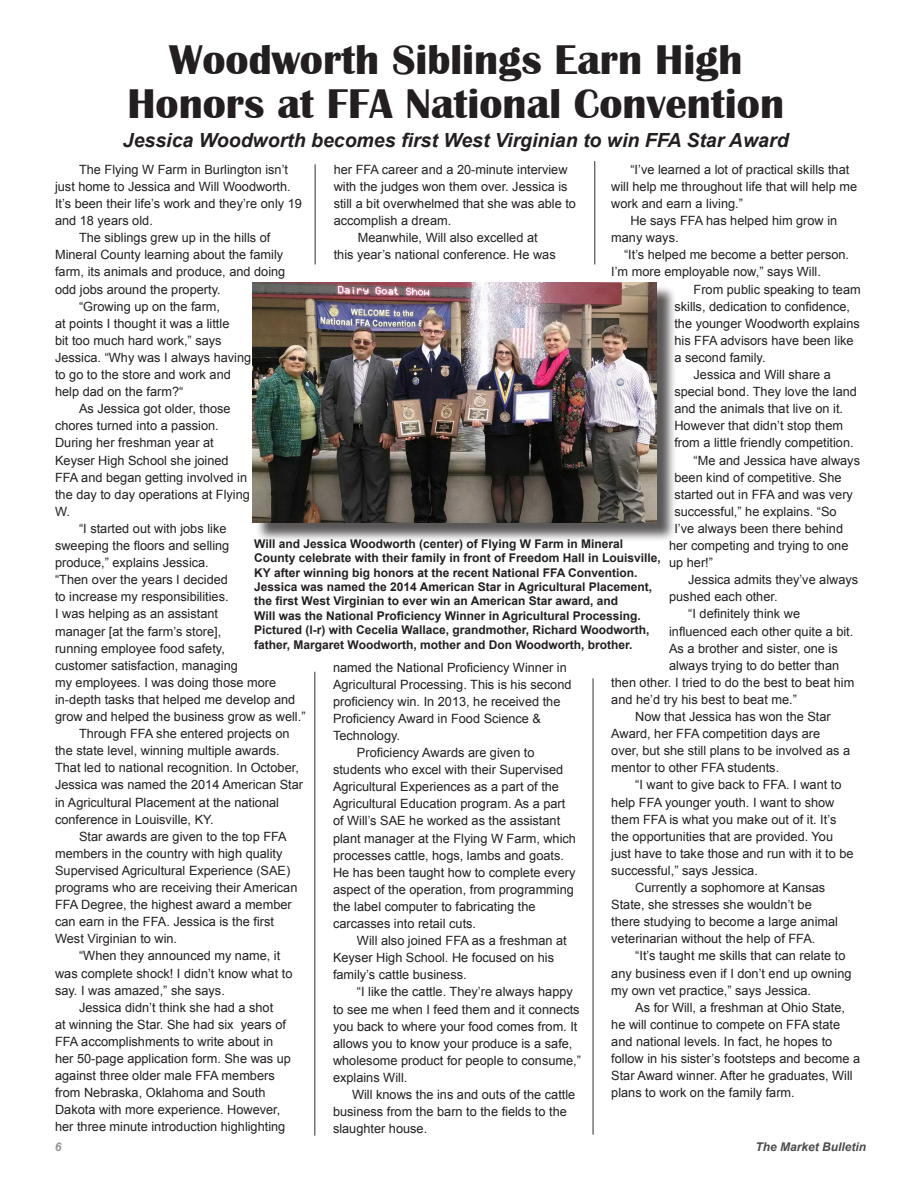
<style>
.page{position:relative;width:918px;height:1188px;background:#fff}
.page>*{position:absolute;margin:0;border:0;box-sizing:border-box;transform-origin:0 0}
.t1{font:700 42.75px/43.5px "Britannic";color:#231f20;text-align:center}
.t2{font:italic 700 19.5px "Arial";color:#231f20}
.t3{font:12.75px/17.1px "Arial";color:#231f20}
.t4{font:700 12px/14.4px "Arial";color:#231f20}
.t5{font:italic 700 12px "Arial";color:#4b4c4d}
.t6{font:italic 700 12px "Arial";color:#939598}
</style>
<div class="page">
<div style="left:255px;top:285px;width:421px;height:257px;background:#231f20;opacity:.75"></div>
<img style="left:253px;top:283px;width:403px;height:239px">
<hr style="left:315px;top:164px;width:1px;height:100px;background:#312f30">
<hr style="left:314px;top:672px;width:1px;height:464px;background:#312f30">
<hr style="left:594px;top:161px;width:1px;height:103px;background:#312f30">
<hr style="left:593px;top:678px;width:1px;height:457px;background:#312f30">
<p class="t1" style="left:127px;top:38px;width:658px">Woodworth Siblings Earn High<br>Honors at FFA National Convention</p>
<p class="t2" style="left:123px;top:127px;width:667px">Jessica Woodworth becomes first West Virginian to win FFA Star Award</p>
<p class="t3" style="left:55px;top:161px;width:248px;text-indent:24px">The Flying W Farm in Burlington isn’t just home to Jessica and Will Woodworth.<br>It’s been their life’s work and they’re only 19 and 18 years old.</p>
<p class="t3" style="left:55px;top:229px;width:232px;text-indent:24px">The siblings grew up in the hills of Mineral County learning about the family farm, its animals and produce, and doing odd jobs around the property.</p>
<p class="t3" style="left:55px;top:298px;width:198px;text-indent:24px">“Growing up on the farm,<br>at points I thought it was a little<br>bit too much hard work,” says<br>Jessica. “Why was I always having to go to the store and work and help dad on the farm?“</p>
<p class="t3" style="left:55px;top:400px;width:196px;text-indent:24px">As Jessica got older, those chores turned into a passion.<br>During her freshman year at<br>Keyser High School she joined<br>FFA and began getting involved in the day to day operations at Flying<br>W.</p>
<p class="t3" style="left:55px;top:520px;width:252px;text-indent:24px">“I started out with jobs like<br>sweeping the floors and selling<br>produce,” explains Jessica.<br>“Then over the years I decided<br>to increase my responsibilities.<br>I was helping as an assistant<br>manager [at the farm’s store],<br>running employee food safety,<br>customer satisfaction, managing<br>my employees. I was doing those more in-depth tasks that helped me develop and grow and helped the business grow as well.”</p>
<p class="t3" style="left:55px;top:725px;width:250px;text-indent:24px">Through FFA she entered projects on the state level, winning multiple awards.<br>That led to national recognition. In October, Jessica was named the 2014 American Star in Agricultural Placement at the national conference in Louisville, KY.</p>
<p class="t3" style="left:79px;top:828px;width:209px">Star awards are given to the top FFA</p>
<p class="t3" style="left:55px;top:845px;width:229px">members in the country with high quality</p>
<p class="t3" style="left:55px;top:862px;width:237px">Supervised Agricultural Experience (SAE)</p>
<p class="t3" style="left:55px;top:879px;width:244px">programs who are receiving their American</p>
<p class="t3" style="left:55px;top:896px;width:238px">FFA Degree, the highest award a member</p>
<p class="t3" style="left:55px;top:913px;width:220px">can earn in the FFA. Jessica is the first</p>
<p class="t3" style="left:55px;top:930px;width:124px">West Virginian to win.</p>
<p class="t3" style="left:79px;top:948px;width:203px">“When they announced my name, it</p>
<p class="t3" style="left:55px;top:965px;width:239px">was complete shock! I didn’t know what to</p>
<p class="t3" style="left:55px;top:982px;width:171px">say. I was amazed,” she says.</p>
<p class="t3" style="left:55px;top:999px;width:237px;text-indent:24px">Jessica didn’t think she had a shot<br>at winning the Star. She had six years of FFA accomplishments to write about in her 50-page application form. She was up against three older male FFA members from Nebraska, Oklahoma and South Dakota with more experience. However, her three minute introduction highlighting</p>
<p class="t3" style="left:611px;top:161px;width:247px;text-indent:19px">“I’ve learned a lot of practical skills that will help me throughout life that will help me work and earn a living.”</p>
<p class="t3" style="left:611px;top:212px;width:228px;text-indent:19px">He says FFA has helped him grow in many ways.</p>
<p class="t3" style="left:611px;top:246px;width:239px;text-indent:13px">“It’s helped me become a better person.<br>I’m more employable now,” says Will.</p>
<p class="t3" style="left:674px;top:281px;width:188px;text-indent:19px">From public speaking to team skills, dedication to confidence, the younger Woodworth explains his FFA advisors have been like a second family.</p>
<p class="t3" style="left:674px;top:366px;width:184px;text-indent:19px">Jessica and Will share a special bond. They love the land and the animals that live on it.<br>However that didn’t stop them from a little friendly competition.</p>
<p class="t3" style="left:694px;top:452px;width:168px">“Me and Jessica have always</p>
<p class="t3" style="left:674px;top:469px;width:169px">been kind of competitive. She</p>
<p class="t3" style="left:674px;top:486px;width:180px">started out in FFA and was very</p>
<p class="t3" style="left:674px;top:503px;width:164px">successful,” he explains. “So</p>
<p class="t3" style="left:674px;top:520px;width:170px">I’ve always been there behind</p>
<p class="t3" style="left:669px;top:537px;width:181px">her competing and trying to one</p>
<p class="t3" style="left:669px;top:554px;width:45px">up her!”</p>
<p class="t3" style="left:669px;top:571px;width:191px;text-indent:19px">Jessica admits they’ve always pushed each other.</p>
<p class="t3" style="left:688px;top:606px;width:113px">“I definitely think we</p>
<p class="t3" style="left:669px;top:623px;width:186px">influenced each other quite a bit.</p>
<p class="t3" style="left:669px;top:640px;width:170px">As a brother and sister, one is</p>
<p class="t3" style="left:669px;top:657px;width:172px">always trying to do better than</p>
<p class="t3" style="left:611px;top:674px;width:245px">then other. I tried to do the best to beat him</p>
<p class="t3" style="left:611px;top:691px;width:187px">and he’d try his best to beat me.”</p>
<p class="t3" style="left:611px;top:708px;width:240px;text-indent:24px">Now that Jessica has won the Star Award, her FFA competition days are over, but she still plans to be involved as a mentor to other FFA students.</p>
<p class="t3" style="left:611px;top:777px;width:244px;text-indent:24px">“I want to give back to FFA. I want to help FFA younger youth. I want to show them FFA is what you make out of it. It’s the opportunities that are provided. You just have to take those and run with it to be successful,” says Jessica.</p>
<p class="t3" style="left:611px;top:879px;width:228px;text-indent:24px">Currently a sophomore at Kansas State, she stresses she wouldn’t be there studying to become a large animal veterinarian without the help of FFA.</p>
<p class="t3" style="left:611px;top:948px;width:242px;text-indent:24px">“It’s taught me skills that can relate to any business even if I don’t end up owning my own vet practice,” says Jessica.</p>
<p class="t3" style="left:611px;top:999px;width:250px;text-indent:24px">As for Will, a freshman at Ohio State, he will continue to compete on FFA state and national levels. In fact, he hopes to follow in his sister’s footsteps and become a Star Award winner. After he graduates, Will plans to work on the family farm.</p>
<p class="t3" style="left:334px;top:161px;width:244px">her FFA career and a 20-minute interview with the judges won them over. Jessica is still a bit overwhelmed that she was able to accomplish a dream.</p>
<p class="t3" style="left:334px;top:229px;width:224px;text-align:center">Meanwhile, Will also excelled at<br>this year’s national conference. He was</p>
<p class="t4" style="left:254px;top:537px;width:408px">Will and Jessica Woodworth (center) of Flying W Farm in Mineral County celebrate with their family in front of Freedom Hall in Louisville, KY after winning big honors at the recent National FFA Convention.<br>Jessica was named the 2014 American Star in Agricultural Placement, the first West Virginian to ever win an American Star award, and<br>Will was the National Proficiency Winner in Agricultural Processing.<br>Pictured (l-r) with Cecelia Wallace, grandmother, Richard Woodworth, father, Margaret Woodworth, mother and Don Woodworth, brother.</p>
<p class="t3" style="left:333px;top:659px;width:235px">named the National Proficiency Winner in</p>
<p class="t3" style="left:333px;top:676px;width:240px">Agricultural Processing. This is his second</p>
<p class="t3" style="left:333px;top:693px;width:229px">proficiency win. In 2013, he received the</p>
<p class="t3" style="left:333px;top:710px;width:210px">Proficiency Award in Food Science &amp;</p>
<p class="t3" style="left:333px;top:727px;width:69px">Technology.</p>
<p class="t3" style="left:357px;top:744px;width:179px">Proficiency Awards are given to</p>
<p class="t3" style="left:333px;top:761px;width:232px">students who excel with their Supervised</p>
<p class="t3" style="left:333px;top:778px;width:228px">Agricultural Experiences as a part of the</p>
<p class="t3" style="left:333px;top:795px;width:234px">Agricultural Education program. As a part</p>
<p class="t3" style="left:333px;top:813px;width:229px">of Will’s SAE he worked as the assistant</p>
<p class="t3" style="left:333px;top:830px;width:245px">plant manager at the Flying W Farm, which</p>
<p class="t3" style="left:333px;top:847px;width:233px">processes cattle, hogs, lambs and goats.</p>
<p class="t3" style="left:333px;top:864px;width:244px">He has been taught how to complete every</p>
<p class="t3" style="left:333px;top:881px;width:242px">aspect of the operation, from programming</p>
<p class="t3" style="left:333px;top:898px;width:204px">the label computer to fabricating the</p>
<p class="t3" style="left:333px;top:915px;width:145px">carcasses into retail cuts.</p>
<p class="t3" style="left:333px;top:932px;width:235px;text-indent:24px">Will also joined FFA as a freshman at<br>Keyser High School. He focused on his family’s cattle business.</p>
<p class="t3" style="left:333px;top:984px;width:250px;text-indent:24px">“I like the cattle. They’re always happy to see me when I feed them and it connects you back to where your food comes from. It allows you to know your produce is a safe, wholesome product for people to consume,” explains Will.</p>
<p class="t3" style="left:333px;top:1086px;width:244px;text-indent:19px">Will knows the ins and outs of the cattle business from the barn to the fields to the slaughter house.</p>
<p class="t6" style="left:55px;top:1139px;width:8px">6</p>
<p class="t5" style="left:755px;top:1139px;width:112px">The Market Bulletin</p>
</div>
